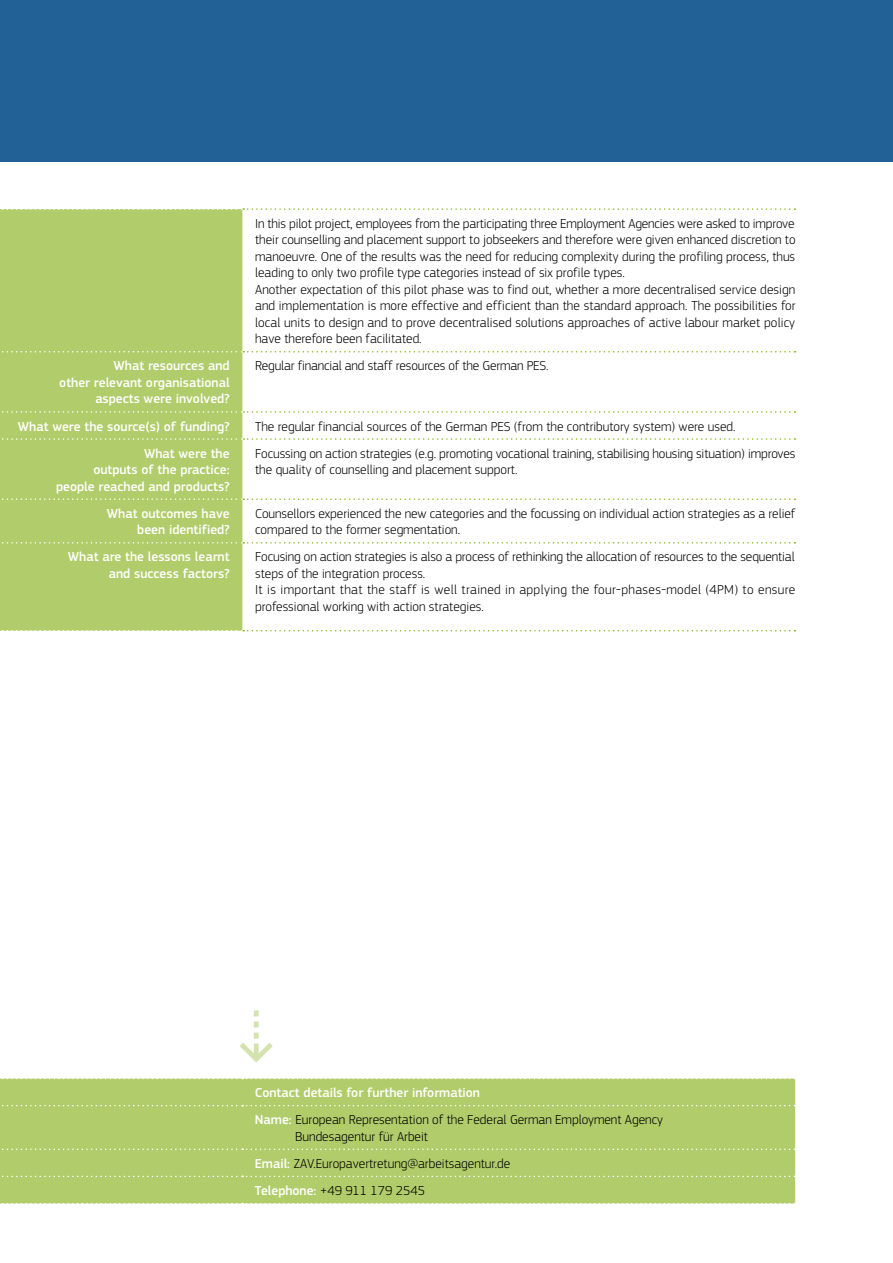
<style>
.page{position:relative;width:893px;height:1263px;background:#fff}
.page>*{position:absolute;margin:0;border:0;box-sizing:border-box;transform-origin:0 0}
.t1{font:74.7px "EC Square Sans Pro";color:#d4e2ae}
.t2{font:300 13.5px/16.5px "EC Square Sans Pro";color:#000}
.t3{font:500 13.5px/16.5px "EC Square Sans Pro";color:#fff;text-align:right}
.s1{font-weight:500;color:#fff}
</style>
<div class="page">
<div style="left:0;top:0;width:893px;height:162px;background:#216196"></div>
<div style="left:0;top:210px;width:242px;height:420px;background:#b1cc6a"></div>
<svg style="left:0;top:208px;width:795px;height:2px"></svg>
<svg style="left:0;top:351px;width:795px;height:1px"></svg>
<svg style="left:0;top:498px;width:795px;height:2px"></svg>
<svg style="left:0;top:542px;width:795px;height:2px"></svg>
<svg style="left:0;top:630px;width:795px;height:1px"></svg>
<svg style="left:0;top:411px;width:795px;height:2px"></svg>
<svg style="left:0;top:438px;width:795px;height:2px"></svg>
<div style="left:0;top:1079px;width:795px;height:124px;background:#b1cc6a"></div>
<svg style="left:0;top:1078px;width:794px;height:1px"></svg>
<svg style="left:0;top:1105px;width:795px;height:1px"></svg>
<svg style="left:0;top:1148px;width:795px;height:2px;background:#bed584"></svg>
<svg style="left:0;top:1176px;width:795px;height:1px"></svg>
<svg style="left:0;top:1203px;width:794px;height:1px"></svg>
<p class="t2" style="left:255px;top:215px;width:542px">In this pilot project, employees from the participating three Employment Agencies were asked to improve their counselling and placement support to jobseekers and therefore were given enhanced discretion to manoeuvre. One of the results was the need for reducing complexity during the profiling process, thus leading to only two profile type categories instead of six profile types.<br>Another expectation of this pilot phase was to find out, whether a more decentralised service design and implementation is more effective and efficient than the standard approach. The possibilities for local units to design and to prove decentralised solutions approaches of active labour market policy have therefore been facilitated.</p>
<p class="t3" style="left:59px;top:358px;width:172px">What resources and<br>other relevant organisational aspects were involved?</p>
<p class="t2" style="left:255px;top:358px;width:295px">Regular financial and staff resources of the German PES.</p>
<p class="t3" style="left:18px;top:418px;width:213px">What were the source(s) of funding?</p>
<p class="t2" style="left:255px;top:418px;width:482px">The regular financial sources of the German PES (from the contributory system) were used.</p>
<p class="t3" style="left:56px;top:445px;width:175px">What were the<br>outputs of the practice: people reached and products?</p>
<p class="t2" style="left:255px;top:445px;width:542px">Focussing on action strategies (e.g. promoting vocational training, stabilising housing situation) improves the quality of counselling and placement support.</p>
<p class="t3" style="left:107px;top:505px;width:124px">What outcomes have been identified?</p>
<p class="t2" style="left:255px;top:505px;width:542px">Counsellors experienced the new categories and the focussing on individual action strategies as a relief compared to the former segmentation.</p>
<p class="t3" style="left:68px;top:549px;width:163px">What are the lessons learnt and success factors?</p>
<p class="t2" style="left:255px;top:549px;width:542px">Focusing on action strategies is also a process of rethinking the allocation of resources to the sequential steps of the integration process.<br>It is important that the staff is well trained in applying the four-phases-model (4PM) to ensure professional working with action strategies.</p>
<h1 class="t1" style="left:238px;top:994px;width:38px">⇣</h1>
<p class="t2" style="left:255px;top:1079px;width:410px;line-height:27.2px"><span class="s1">Contact details for further information<br>Name:</span> European Representation of the Federal German Employment Agency</p>
<p class="t2" style="left:255px;top:1123px;width:257px;line-height:27.2px;text-indent:40px">Bundesagentur für Arbeit<br><span class="s1">Email:</span> ZAV.Europavertretung@arbeitsagentur.de<br><span class="s1">Telephone:</span> +49 911 179 2545</p>
</div>
